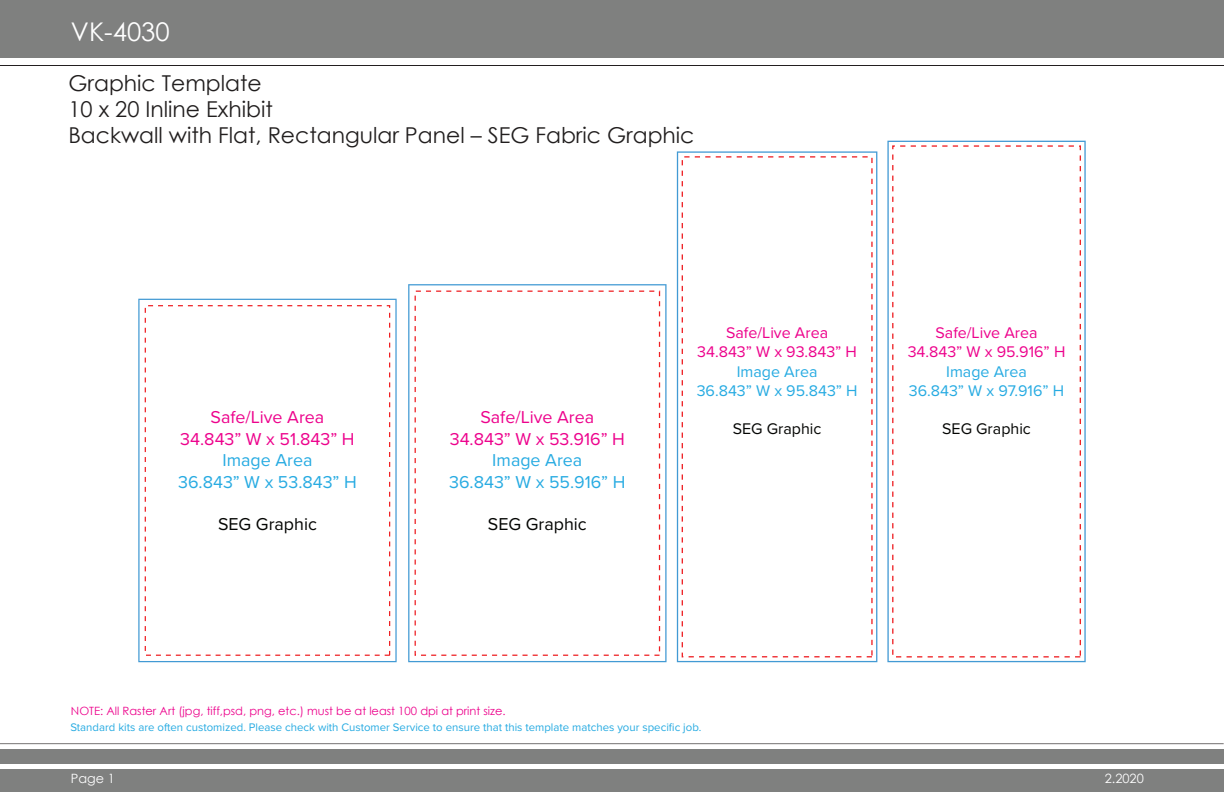
<style>
.page{position:relative;width:1224px;height:792px;background:#fff}
.page>*{position:absolute;margin:0;border:0;box-sizing:border-box;transform-origin:0 0}
.t1{font:25.7px "Century Gothic";color:#fff}
.t2{font:21.9px/26.2px "Century Gothic";color:#211e1e}
.t3{font:17.8px/21.4px "Proxima Nova";color:#ed028c;text-align:center}
.t4{font:17.8px/21.4px "Proxima Nova";color:#27abe2;text-align:center}
.t5{font:17.8px "Proxima Nova";color:#040503}
.t6{font:16px/19.2px "Proxima Nova";color:#ed028c;text-align:center}
.t7{font:16px/19.2px "Proxima Nova";color:#27abe2;text-align:center}
.t8{font:16px "Proxima Nova";color:#040503}
.t9{font:12.8px "Century Gothic";color:#fff}
.t10{font:11.4px "Proxima Nova";color:#27abe2}
.t11{font:11.4px "Century Gothic";color:#ed028c}
</style>
<div class="page">
<div style="left:0;top:749px;width:1224px;height:43px;background:#7f807f"></div>
<div style="left:0;top:764px;width:1224px;height:5px;background:#fff"></div>
<hr style="left:0;top:743px;width:1224px;height:1px;background:#231f20">
<div style="left:0;top:0;width:1224px;height:58px;background:#7f807f"></div>
<hr style="left:0;top:65px;width:1224px;height:1px;background:#231f20">
<svg style="left:138px;top:299px;width:259px;height:363px"></svg>
<div style="left:145px;top:305px;width:245px;height:351px;border:1px dashed #ee1f23"></div>
<svg style="left:408px;top:284px;width:259px;height:378px"></svg>
<div style="left:415px;top:291px;width:245px;height:365px;border:1px dashed #ee1f23"></div>
<svg style="left:677px;top:151px;width:200px;height:511px"></svg>
<svg style="left:887px;top:141px;width:199px;height:521px"></svg>
<div style="left:892px;top:145px;width:189px;height:513px;border:1px dashed #ee1f23"></div>
<h1 class="t1" style="left:71px;top:13px;width:100px">VK-4030</h1>
<h2 class="t2" style="left:68px;top:69px;width:628px">Graphic Template<br>10 x 20 Inline Exhibit<br>Backwall with Flat, Rectangular Panel – SEG Fabric Graphic</h2>
<h3 class="t3" style="left:180px;top:406px;width:176px">Safe/Live Area<br>34.843” W x 51.843” H</h3>
<h3 class="t4" style="left:178px;top:449px;width:180px">Image Area<br>36.843” W x 53.843” H</h3>
<h3 class="t5" style="left:218px;top:511px;width:100px">SEG Graphic</h3>
<h3 class="t3" style="left:450px;top:406px;width:177px">Safe/Live Area<br>34.843” W x 53.916” H</h3>
<h3 class="t4" style="left:449px;top:449px;width:178px">Image Area<br>36.843” W x 55.916” H</h3>
<h3 class="t5" style="left:488px;top:511px;width:100px">SEG Graphic</h3>
<h3 class="t6" style="left:697px;top:323px;width:161px">Safe/Live Area<br>34.843” W x 93.843” H</h3>
<h3 class="t7" style="left:697px;top:361px;width:162px">Image Area<br>36.843” W x 95.843” H</h3>
<h3 class="t8" style="left:733px;top:417px;width:90px">SEG Graphic</h3>
<h3 class="t6" style="left:908px;top:323px;width:159px">Safe/Live Area<br>34.843” W x 95.916” H</h3>
<h3 class="t7" style="left:909px;top:361px;width:157px">Image Area<br>36.843” W x 97.916” H</h3>
<h3 class="t8" style="left:942px;top:417px;width:90px">SEG Graphic</h3>
<p class="t11" style="left:71px;top:703px;width:436px">NOTE: All Raster Art (jpg, tiff,psd, png, etc.) must be at least 100 dpi at print size.</p>
<p class="t10" style="left:70px;top:719px;width:632px">Standard kits are often customized. Please check with Customer Service to ensure that this template matches your specific job.</p>
<p class="t9" style="left:71px;top:770px;width:45px">Page 1</p>
<p class="t9" style="left:1105px;top:770px;width:41px">2.2020</p>
</div>
